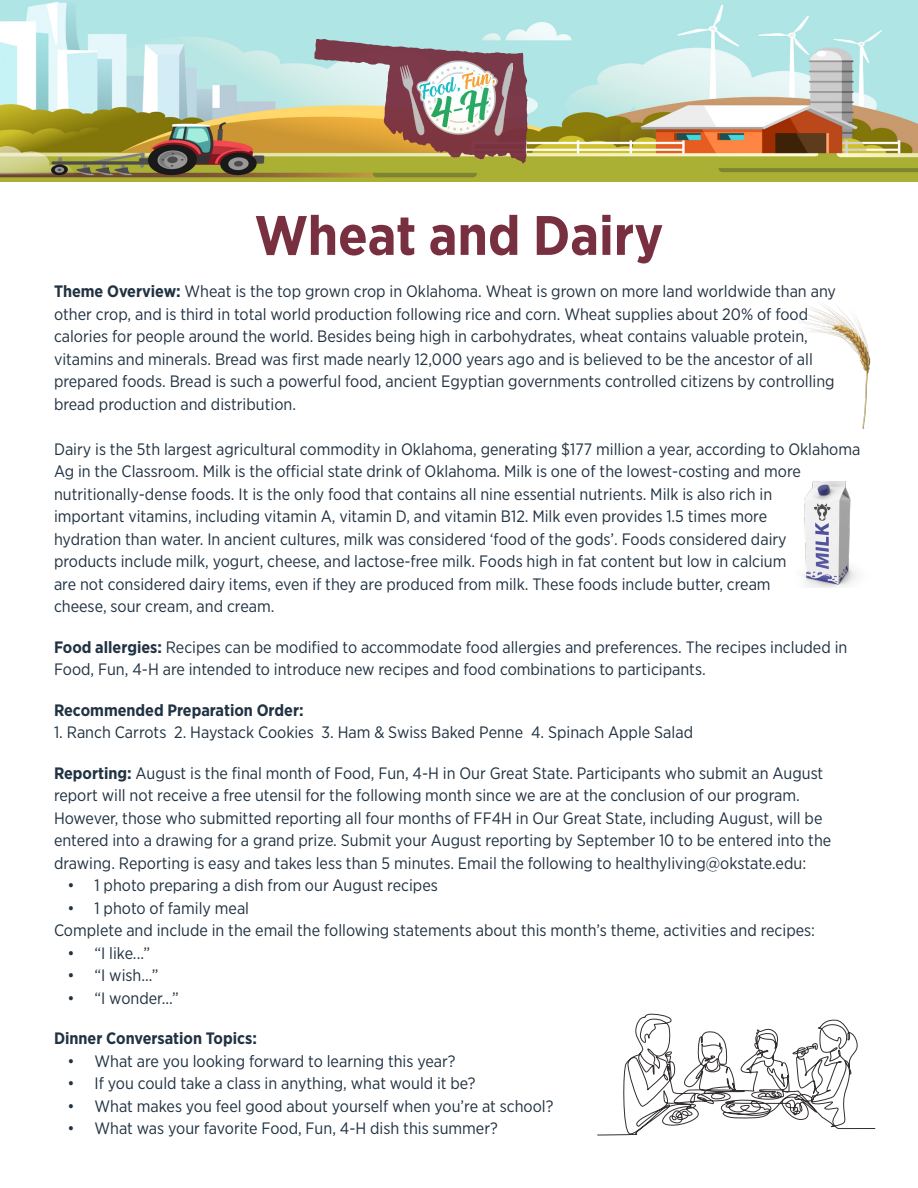
<style>
.page{position:relative;width:918px;height:1188px;background:#fff}
.page>*{position:absolute;margin:0;border:0;box-sizing:border-box;transform-origin:0 0}
.t1{font:700 55.5px "Gotham Narrow";color:#783041}
.t2{font:16.5px/22.5px "Gotham Narrow";color:#213242}
.t3{font:700 16.5px "Gotham Narrow";color:#213242}
.s1{font-weight:700}
</style>
<div class="page">
<img style="left:0;top:0;width:918px;height:182px">
<svg style="left:314px;top:39px;width:213px;height:124px;background:#b39c7b"></svg>
<img style="left:401px;top:59px;width:112px;height:91px">
<svg style="left:597px;top:1013px;width:278px;height:123px"></svg>
<img style="left:800px;top:302px;width:71px;height:127px">
<img style="left:802px;top:482px;width:55px;height:105px">
<p class="t1" style="left:255px;top:200px;width:410px">Wheat and Dairy</p>
<p class="t2" style="left:54px;top:280px;width:784px"><span class="s1">Theme Overview:</span> Wheat is the top grown crop in Oklahoma. Wheat is grown on more land worldwide than any other crop, and is third in total world production following rice and corn. Wheat supplies about 20% of food calories for people around the world. Besides being high in carbohydrates, wheat contains valuable protein, vitamins and minerals. Bread was first made nearly 12,000 years ago and is believed to be the ancestor of all prepared foods. Bread is such a powerful food, ancient Egyptian governments controlled citizens by controlling bread production and distribution.</p>
<p class="t2" style="left:54px;top:437px;width:808px">Dairy is the 5th largest agricultural commodity in Oklahoma, generating $177 million a year, according to Oklahoma Ag in the Classroom. Milk is the official state drink of Oklahoma. Milk is one of the lowest-costing and more nutritionally-dense foods. It is the only food that contains all nine essential nutrients. Milk is also rich in<br>important vitamins, including vitamin A, vitamin D, and vitamin B12. Milk even provides 1.5 times more<br>hydration than water. In ancient cultures, milk was considered ‘food of the gods’. Foods considered dairy<br>products include milk, yogurt, cheese, and lactose-free milk. Foods high in fat content but low in calcium<br>are not considered dairy items, even if they are produced from milk. These foods include butter, cream<br>cheese, sour cream, and cream.</p>
<p class="t2" style="left:54px;top:635px;width:795px"><span class="s1">Food allergies:</span> Recipes can be modified to accommodate food allergies and preferences. The recipes included in<br>Food, Fun, 4-H are intended to introduce new recipes and food combinations to participants.</p>
<p class="t3" style="left:54px;top:699px;width:251px">Recommended Preparation Order:</p>
<p class="t2" style="left:54px;top:721px;width:641px">1. Ranch Carrots 2. Haystack Cookies 3. Ham &amp; Swiss Baked Penne 4. Spinach Apple Salad</p>
<p class="t2" style="left:54px;top:761px;width:779px"><span class="s1">Reporting:</span> August is the final month of Food, Fun, 4-H in Our Great State. Participants who submit an August report will not receive a free utensil for the following month since we are at the conclusion of our program.<br>However, those who submitted reporting all four months of FF4H in Our Great State, including August, will be entered into a drawing for a grand prize. Submit your August reporting by September 10 to be entered into the drawing. Reporting is easy and takes less than 5 minutes. Email the following to healthyliving@okstate.edu:</p>
<p class="t2" style="left:68px;top:874px;width:372px">• 1 photo preparing a dish from our August recipes</p>
<p class="t2" style="left:68px;top:896px;width:183px">• 1 photo of family meal</p>
<p class="t2" style="left:54px;top:919px;width:763px">Complete and include in the email the following statements about this month’s theme, activities and recipes:</p>
<p class="t2" style="left:68px;top:941px;width:84px">• “I like...”</p>
<p class="t2" style="left:68px;top:964px;width:93px">• “I wish...”</p>
<p class="t2" style="left:68px;top:986px;width:113px">• “I wonder...”</p>
<p class="t3" style="left:54px;top:1028px;width:205px">Dinner Conversation Topics:</p>
<p class="t2" style="left:68px;top:1049px;width:390px">• What are you looking forward to learning this year?</p>
<p class="t2" style="left:68px;top:1072px;width:410px">• If you could take a class in anything, what would it be?</p>
<p class="t2" style="left:68px;top:1094px;width:488px">• What makes you feel good about yourself when you’re at school?</p>
<p class="t2" style="left:68px;top:1117px;width:432px">• What was your favorite Food, Fun, 4-H dish this summer?</p>
</div>
